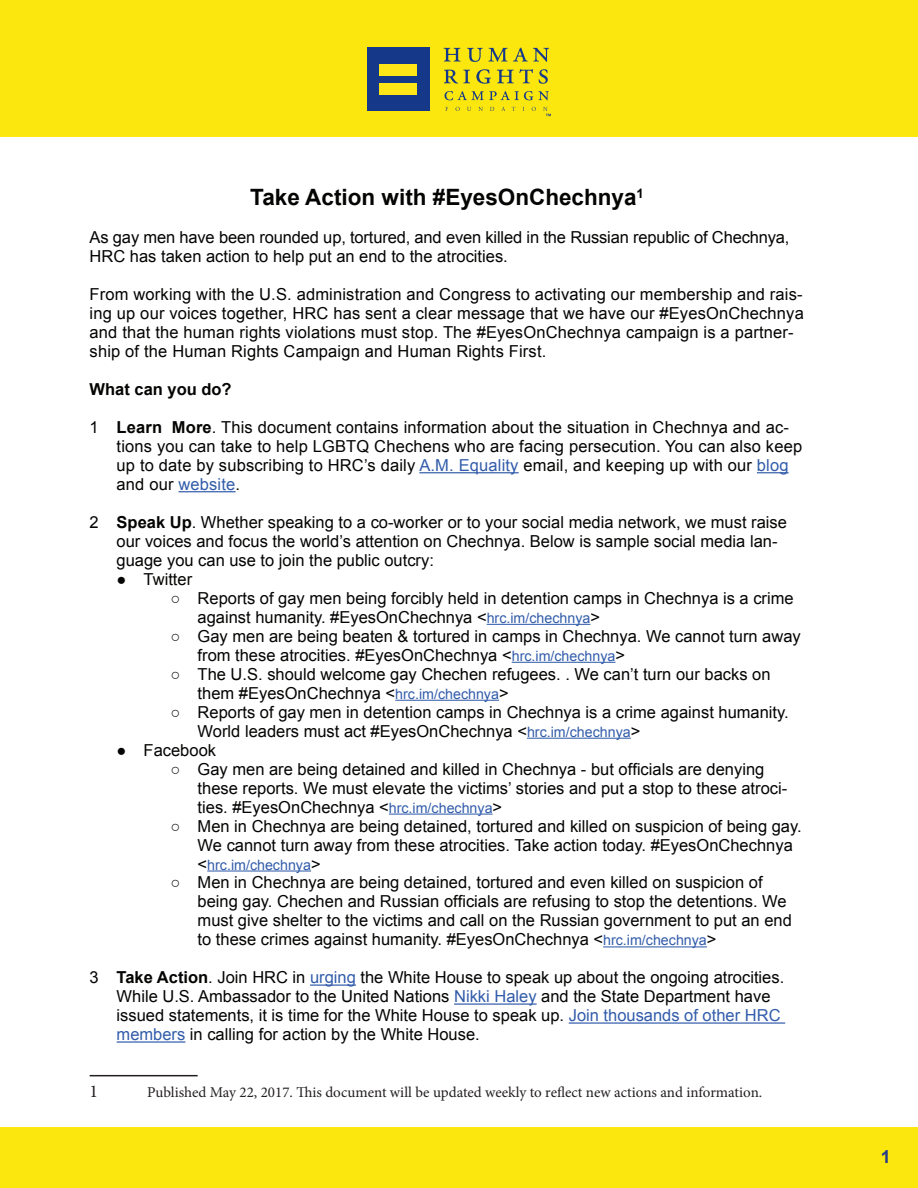
<style>
.page{position:relative;width:918px;height:1188px;background:#fff}
.page>*{position:absolute;margin:0;border:0;box-sizing:border-box;transform-origin:0 0}
.t1{font:700 22.5px "Arial";color:#040503}
.t2{font:700 18px "Arial";color:#263c87}
.t3{font:18px "Minion Pro";color:#231f20}
.t4{font:16.5px/18.9px "Arial";color:#040503}
.t5{font:700 16.5px "Arial";color:#040503}
.t6{font:15px "Minion Pro";color:#231f20}
.t7{font:14.25px "Arial";color:#325caa}
.s1{font-weight:700}
.s2{color:#325caa}
.s3{font-size:14.25px;color:#325caa}
.s4{font-size:16.5px;color:#040503}
</style>
<div class="page">
<div style="left:0;top:0;width:918px;height:136px;background:#fbe70e"></div>
<div style="left:0;top:1128px;width:918px;height:60px;background:#fbe70e"></div>
<div style="left:367px;top:48px;width:63px;height:63px;background:#153889"></div>
<div style="left:380px;top:64px;width:37px;height:12px;background:#ffe616"></div>
<div style="left:380px;top:83px;width:37px;height:12px;background:#ffe616"></div>
<svg style="left:444px;top:48px;width:17px;height:14px"></svg>
<svg style="left:467px;top:47px;width:82px;height:15px"></svg>
<svg style="left:444px;top:70px;width:26px;height:13px"></svg>
<svg style="left:476px;top:69px;width:15px;height:15px"></svg>
<svg style="left:497px;top:69px;width:36px;height:14px"></svg>
<svg style="left:539px;top:69px;width:9px;height:15px"></svg>
<svg style="left:445px;top:91px;width:104px;height:9px"></svg>
<svg style="left:467px;top:107px;width:4px;height:4px"></svg>
<svg style="left:478px;top:107px;width:5px;height:4px"></svg>
<svg style="left:490px;top:107px;width:4px;height:4px"></svg>
<svg style="left:532px;top:107px;width:4px;height:4px"></svg>
<svg style="left:543px;top:107px;width:8px;height:9px"></svg>
<hr style="left:419px;top:472px;width:100px;height:1px;background:#325caa">
<hr style="left:757px;top:472px;width:32px;height:1px;background:#325caa">
<hr style="left:179px;top:491px;width:57px;height:1px;background:#325caa">
<hr style="left:487px;top:624px;width:103px;height:1px;background:#325caa">
<hr style="left:512px;top:662px;width:104px;height:1px;background:#325caa">
<hr style="left:395px;top:700px;width:104px;height:1px;background:#325caa">
<hr style="left:527px;top:738px;width:104px;height:1px;background:#325caa">
<hr style="left:389px;top:814px;width:104px;height:1px;background:#325caa">
<hr style="left:207px;top:870px;width:104px;height:2px;background:#325caa">
<hr style="left:603px;top:946px;width:104px;height:1px;background:#325caa">
<hr style="left:310px;top:984px;width:46px;height:2px;background:#325caa">
<hr style="left:454px;top:1003px;width:83px;height:2px;background:#325caa">
<hr style="left:569px;top:1022px;width:216px;height:2px;background:#325caa">
<hr style="left:117px;top:1041px;width:68px;height:2px;background:#325caa">
<hr style="left:90px;top:1075px;width:108px;height:1px;background:#231f20">
<h1 class="t1" style="left:250px;top:182px;width:395px">Take Action with #EyesOnChechnya<sup>1</sup></h1>
<p class="t4" style="left:90px;top:228px;width:701px">As gay men have been rounded up, tortured, and even killed in the Russian republic of Chechnya,<br>HRC has taken action to help put an end to the atrocities.</p>
<p class="t4" style="left:90px;top:285px;width:716px">From working with the U.S. administration and Congress to activating our membership and rais&shy;ing up our voices together, HRC has sent a clear message that we have our #EyesOnChechnya and that the human rights violations must stop. The #EyesOnChechnya campaign is a partner&shy;ship of the Human Rights Campaign and Human Rights First.</p>
<p class="t5" style="left:90px;top:378px;width:144px">What can you do?</p>
<p class="t4" style="left:117px;top:418px;width:687px;text-indent:-27px">1 <span class="s1">Learn More</span>. This document contains information about the situation in Chechnya and ac&shy;tions you can take to help LGBTQ Chechens who are facing persecution. You can also keep up to date by subscribing to HRC’s daily <span class="s2">A.M. Equality</span> email, and keeping up with our <span class="s2">blog </span>and our <span class="s2">website</span>.</p>
<p class="t4" style="left:117px;top:513px;width:672px;text-indent:-27px">2 <span class="s1">Speak Up</span>. Whether speaking to a co-worker or to your social media network, we must raise our voices and focus the world’s attention on Chechnya. Below is sample social media lan&shy;guage you can use to join the public outcry:</p>
<p class="t4" style="left:117px;top:570px;width:77px">● Twitter</p>
<p class="t4" style="left:198px;top:589px;width:598px;text-indent:-27px">○ Reports of gay men being forcibly held in detention camps in Chechnya is a crime against humanity. #EyesOnChechnya &lt;<span class="s3">hrc.im/chechnya</span>&gt;</p>
<p class="t4" style="left:198px;top:627px;width:605px;text-indent:-27px">○ Gay men are being beaten &amp; tortured in camps in Chechnya. We cannot turn away from these atrocities. #EyesOnChechnya &lt;<span class="s3">hrc.im/chechnya</span>&gt;</p>
<p class="t4" style="left:198px;top:665px;width:574px;text-indent:-27px">○ The U.S. should welcome gay Chechen refugees. . We can’t turn our backs on them #EyesOnChechnya &lt;<span class="s3">hrc.im/chechnya</span>&gt;</p>
<p class="t4" style="left:198px;top:703px;width:593px;text-indent:-27px">○ Reports of gay men in detention camps in Chechnya is a crime against humanity.<br>World leaders must act #EyesOnChechnya &lt;<span class="s3">hrc.im/chechnya</span>&gt;</p>
<p class="t4" style="left:117px;top:741px;width:101px">● Facebook</p>
<p class="t4" style="left:198px;top:759px;width:591px;text-indent:-27px">○ Gay men are being detained and killed in Chechnya - but officials are denying these reports. We must elevate the victims’ stories and put a stop to these atroci&shy;ties. #EyesOnChechnya &lt;<span class="s3">hrc.im/chechnya</span>&gt;</p>
<p class="t4" style="left:198px;top:816px;width:606px;text-indent:-27px">○ Men in Chechnya are being detained, tortured and killed on suspicion of being gay.<br>We cannot turn away from these atrocities. Take action today. #EyesOnChechnya</p>
<p class="t7" style="left:198px;top:855px;width:125px"><span class="s4">&lt;</span>hrc.im/chechnya<span class="s4">&gt;</span></p>
<p class="t4" style="left:198px;top:873px;width:596px;text-indent:-27px">○ Men in Chechnya are being detained, tortured and even killed on suspicion of being gay. Chechen and Russian officials are refusing to stop the detentions. We must give shelter to the victims and call on the Russian government to put an end to these crimes against humanity. #EyesOnChechnya &lt;<span class="s3">hrc.im/chechnya</span>&gt;</p>
<p class="t4" style="left:117px;top:968px;width:669px;text-indent:-27px">3 <span class="s1">Take Action</span>. Join HRC in <span class="s2">urging</span> the White House to speak up about the ongoing atrocities.<br>While U.S. Ambassador to the United Nations <span class="s2">Nikki Haley</span> and the State Department have issued statements, it is time for the White House to speak up. <span class="s2">Join thousands of other HRC members</span> in calling for action by the White House.</p>
<p class="t3" style="left:90px;top:1079px;width:10px">1</p>
<p class="t6" style="left:147px;top:1082px;width:617px">Published May 22, 2017. This document will be updated weekly to reflect new actions and information.</p>
<p class="t2" style="left:881px;top:1144px;width:12px">1</p>
</div>
